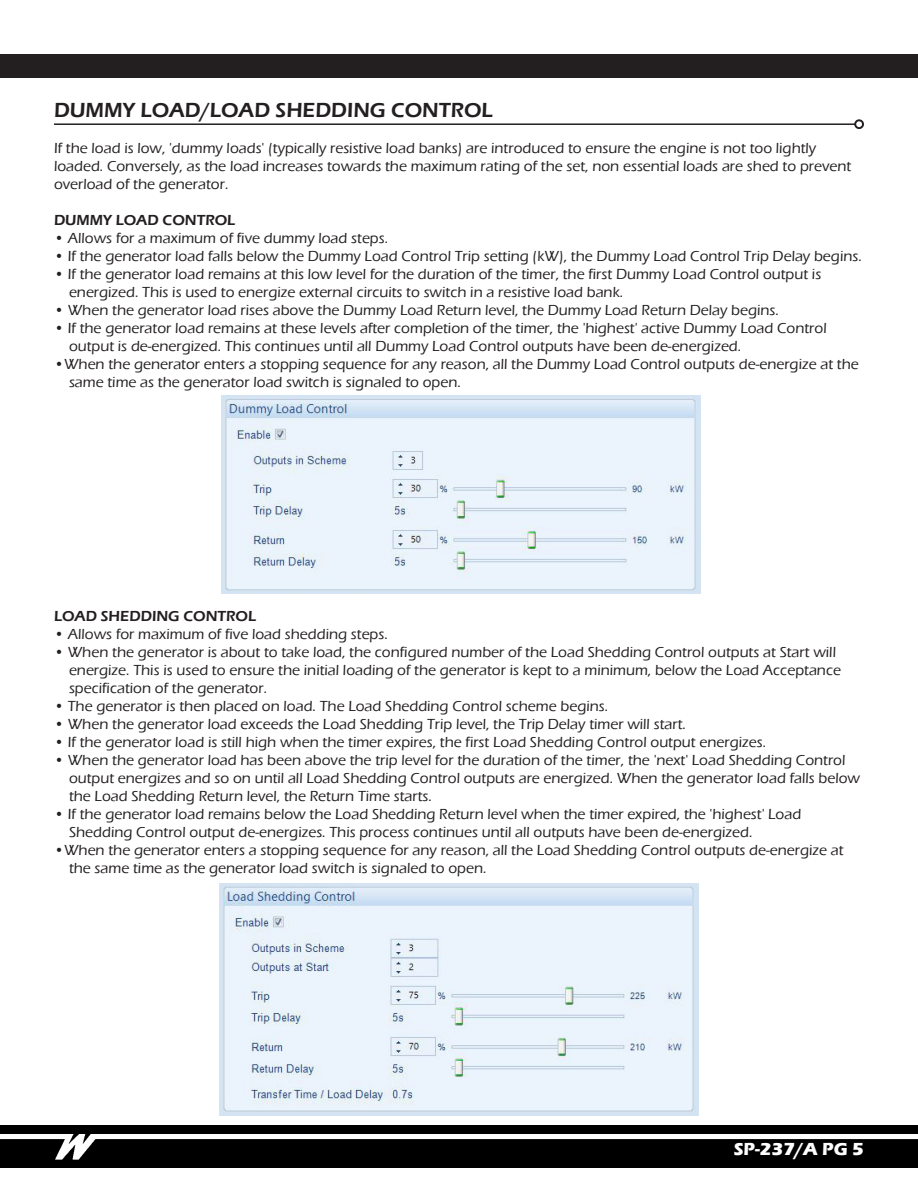
<style>
.page{position:relative;width:918px;height:1188px;background:#fff}
.page>*{position:absolute;margin:0;border:0;box-sizing:border-box;transform-origin:0 0}
.t1{font:600 21px "Eras ITC";color:#231f20}
.t2{font:700 18px "Eras ITC";color:#fff}
.t3{font:500 15px/18px "Eras ITC";color:#231f20}
.t4{font:600 15px "Eras ITC";color:#231f20}
</style>
<div class="page">
<div style="left:0;top:1125px;width:918px;height:42px;background:#000"></div>
<img style="left:0;top:1134px;width:918px;height:26px">
<div style="left:0;top:54px;width:918px;height:24px;background:#231f20"></div>
<hr style="left:54px;top:123px;width:801px;height:2px;background:#231f20">
<div style="left:854px;top:119px;width:10px;height:10px;border:2px solid #231f20;border-radius:50%"></div>
<img style="left:222px;top:395px;width:478px;height:199px">
<img style="left:220px;top:884px;width:478px;height:231px">
<p class="t1" style="left:54px;top:98px;width:440px">DUMMY LOAD/LOAD SHEDDING CONTROL</p>
<p class="t3" style="left:54px;top:139px;width:799px">If the load is low, 'dummy loads' (typically resistive load banks) are introduced to ensure the engine is not too lightly loaded. Conversely, as the load increases towards the maximum rating of the set, non essential loads are shed to prevent overload of the generator.</p>
<p class="t4" style="left:54px;top:212px;width:183px">DUMMY LOAD CONTROL</p>
<p class="t3" style="left:54px;top:229px;width:336px">• Allows for a maximum of five dummy load steps.</p>
<p class="t3" style="left:54px;top:247px;width:809px">• If the generator load falls below the Dummy Load Control Trip setting (kW), the Dummy Load Control Trip Delay begins.</p>
<p class="t3" style="left:54px;top:265px;width:769px">• If the generator load remains at this low level for the duration of the timer, the first Dummy Load Control output is</p>
<p class="t3" style="left:69px;top:283px;width:556px">energized. This is used to energize external circuits to switch in a resistive load bank.</p>
<p class="t3" style="left:54px;top:301px;width:726px">• When the generator load rises above the Dummy Load Return level, the Dummy Load Return Delay begins.</p>
<p class="t3" style="left:54px;top:319px;width:774px">• If the generator load remains at these levels after completion of the timer, the 'highest' active Dummy Load Control</p>
<p class="t3" style="left:69px;top:337px;width:674px">output is de-energized. This continues until all Dummy Load Control outputs have been de-energized.</p>
<p class="t3" style="left:54px;top:355px;width:806px">•When the generator enters a stopping sequence for any reason, all the Dummy Load Control outputs de-energize at the</p>
<p class="t3" style="left:69px;top:373px;width:393px">same time as the generator load switch is signaled to open.</p>
<p class="t4" style="left:54px;top:608px;width:204px">LOAD SHEDDING CONTROL</p>
<p class="t3" style="left:54px;top:625px;width:335px">• Allows for maximum of five load shedding steps.</p>
<p class="t3" style="left:54px;top:643px;width:784px">• When the generator is about to take load, the configured number of the Load Shedding Control outputs at Start will</p>
<p class="t3" style="left:69px;top:661px;width:774px">energize. This is used to ensure the initial loading of the generator is kept to a minimum, below the Load Acceptance</p>
<p class="t3" style="left:69px;top:679px;width:200px">specification of the generator.</p>
<p class="t3" style="left:54px;top:697px;width:556px">• The generator is then placed on load. The Load Shedding Control scheme begins.</p>
<p class="t3" style="left:54px;top:715px;width:633px">• When the generator load exceeds the Load Shedding Trip level, the Trip Delay timer will start.</p>
<p class="t3" style="left:54px;top:733px;width:714px">• If the generator load is still high when the timer expires, the first Load Shedding Control output energizes.</p>
<p class="t3" style="left:54px;top:751px;width:793px">• When the generator load has been above the trip level for the duration of the timer, the 'next' Load Shedding Control</p>
<p class="t3" style="left:69px;top:769px;width:793px">output energizes and so on until all Load Shedding Control outputs are energized. When the generator load falls below</p>
<p class="t3" style="left:69px;top:787px;width:364px">the Load Shedding Return level, the Return Time starts.</p>
<p class="t3" style="left:54px;top:805px;width:749px">• If the generator load remains below the Load Shedding Return level when the timer expired, the 'highest' Load</p>
<p class="t3" style="left:69px;top:823px;width:685px">Shedding Control output de-energizes. This process continues until all outputs have been de-energized.</p>
<p class="t3" style="left:54px;top:841px;width:791px">•When the generator enters a stopping sequence for any reason, all the Load Shedding Control outputs de-energize at</p>
<p class="t3" style="left:69px;top:859px;width:419px">the same time as the generator load switch is signaled to open.</p>
<p class="t2" style="left:734px;top:1139px;width:132px">SP-237/A PG 5</p>
</div>
